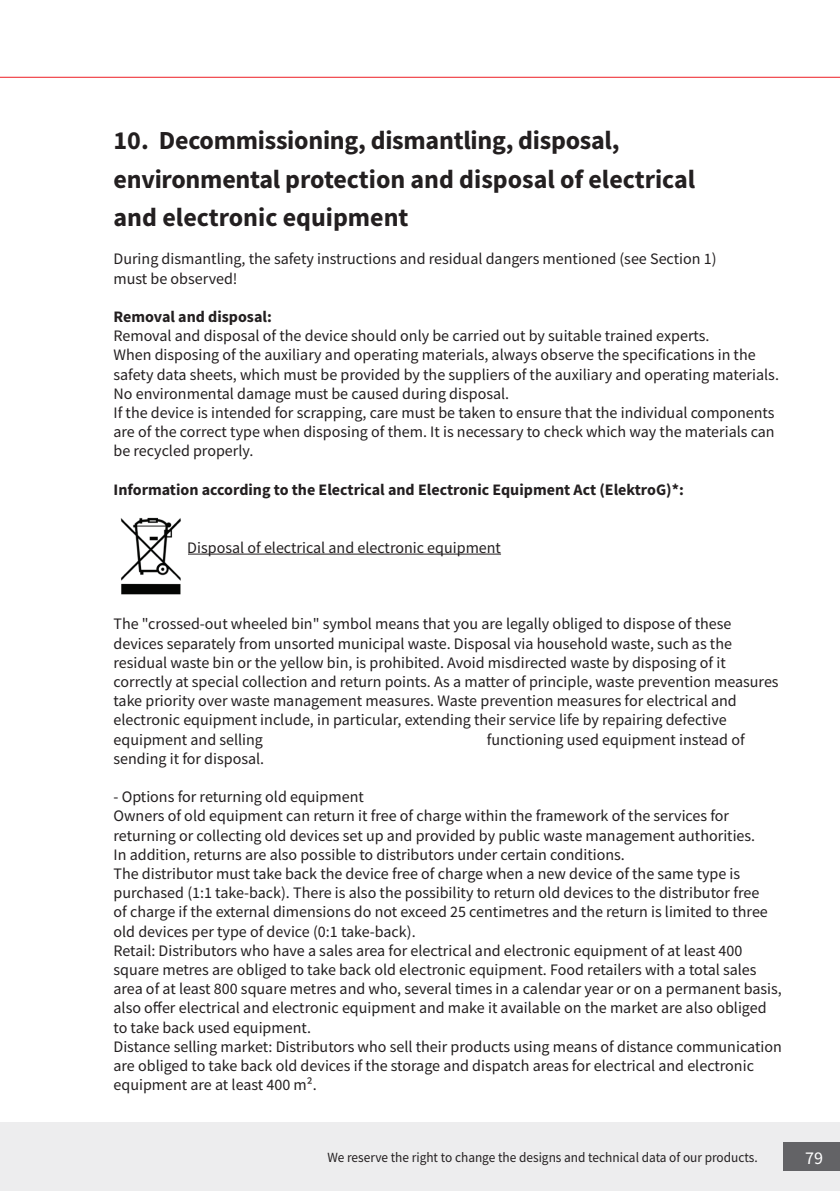
<style>
.page{position:relative;width:840px;height:1191px;background:#fff}
.page>*{position:absolute;margin:0;border:0;box-sizing:border-box;transform-origin:0 0}
.t1{font:700 26px/38.4px "Source Sans Pro";letter-spacing:-.01em;color:#231f20}
.t2{font:18px "Source Sans Pro";color:#fff}
.t3{font:16px/19.2px "Source Sans Pro";color:#231f20}
.t4{font:700 16px "Source Sans Pro";color:#231f20}
.t5{font:14px "Source Sans Pro";color:#231f20;scale:.95 1}
</style>
<div class="page">
<hr style="left:0;top:77px;width:839px;height:1px;background:#ee1d23">
<div style="left:0;top:1123px;width:839px;height:68px;background:#ededee"></div>
<div style="left:782px;top:1142px;width:57px;height:29px;background:#636366"></div>
<hr style="left:187px;top:553px;width:314px;height:1px;background:#231f20">
<img style="left:120px;top:517px;width:61px;height:78px">
<h1 class="t1" style="left:113px;top:121px;width:583px">10. Decommissioning, dismantling, disposal, environmental protection and disposal of electrical and electronic equipment</h1>
<p class="t3" style="left:113px;top:249px;width:604px">During dismantling, the safety instructions and residual dangers mentioned (see Section 1) must be observed!</p>
<p class="t4" style="left:113px;top:306px;width:160px">Removal and disposal:</p>
<p class="t3" style="left:113px;top:326px;width:666px">Removal and disposal of the device should only be carried out by suitable trained experts.<br>When disposing of the auxiliary and operating materials, always observe the specifications in the safety data sheets, which must be provided by the suppliers of the auxiliary and operating materials.<br>No environmental damage must be caused during disposal.<br>If the device is intended for scrapping, care must be taken to ensure that the individual components are of the correct type when disposing of them. It is necessary to check which way the materials can be recycled properly.</p>
<p class="t4" style="left:113px;top:479px;width:571px">Information according to the Electrical and Electronic Equipment Act (ElektroG)*:</p>
<p class="t3" style="left:187px;top:537px;width:315px">Disposal of electrical and electronic equipment</p>
<p class="t3" style="left:113px;top:614px;width:666px">The "crossed-out wheeled bin" symbol means that you are legally obliged to dispose of these devices separately from unsorted municipal waste. Disposal via household waste, such as the residual waste bin or the yellow bin, is prohibited. Avoid misdirected waste by disposing of it correctly at special collection and return points. As a matter of principle, waste prevention measures take priority over waste management measures. Waste prevention measures for electrical and electronic equipment include, in particular, extending their service life by repairing defective equipment and selling</p>
<p class="t3" style="left:486px;top:729px;width:259px">functioning used equipment instead of</p>
<p class="t3" style="left:113px;top:748px;width:152px">sending it for disposal.</p>
<p class="t3" style="left:113px;top:787px;width:669px">- Options for returning old equipment<br>Owners of old equipment can return it free of charge within the framework of the services for returning or collecting old devices set up and provided by public waste management authorities.<br>In addition, returns are also possible to distributors under certain conditions.<br>The distributor must take back the device free of charge when a new device of the same type is purchased (1:1 take-back). There is also the possibility to return old devices to the distributor free<br>of charge if the external dimensions do not exceed 25 centimetres and the return is limited to three old devices per type of device (0:1 take-back).<br>Retail: Distributors who have a sales area for electrical and electronic equipment of at least 400 square metres are obliged to take back old electronic equipment. Food retailers with a total sales area of at least 800 square metres and who, several times in a calendar year or on a permanent basis, also offer electrical and electronic equipment and make it available on the market are also obliged to take back used equipment.<br>Distance selling market: Distributors who sell their products using means of distance communication are obliged to take back old devices if the storage and dispatch areas for electrical and electronic equipment are at least 400 m².</p>
<p class="t5" style="left:327px;top:1148px;width:454px">We reserve the right to change the designs and technical data of our products.</p>
<p class="t2" style="left:804px;top:1146px;width:19px">79</p>
</div>
